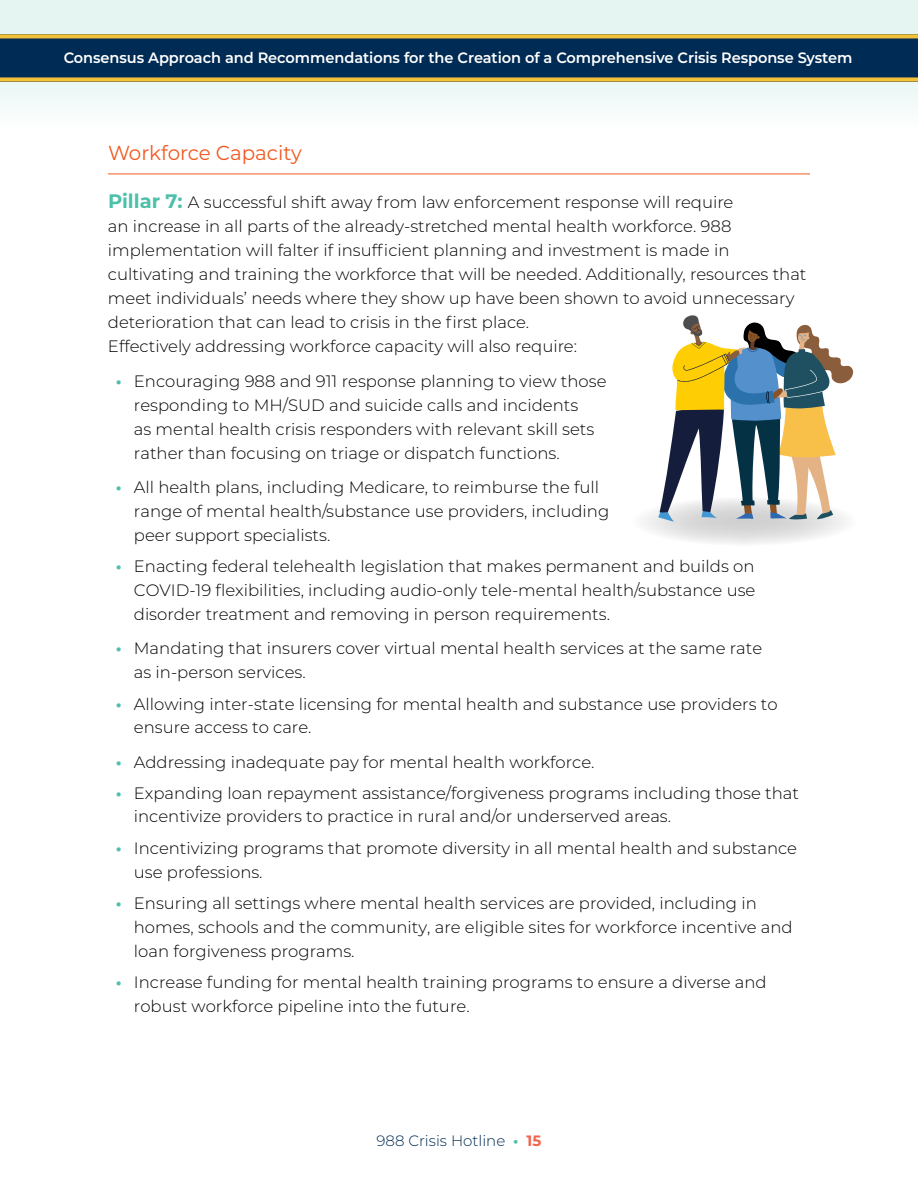
<style>
.page{position:relative;width:918px;height:1188px;background:#fff}
.page>*{position:absolute;margin:0;border:0;box-sizing:border-box;transform-origin:0 0}
.t1{font:20.25px "Montserrat";letter-spacing:-.005em;color:#f25921}
.t2{font:300 16.5px/24px "Montserrat";color:#000}
.t3{font:600 15px "Montserrat";letter-spacing:-.005em;color:#fff}
.t4{font:300 15px "Montserrat";color:#002b54}
.s1{font-weight:700;font-size:19.5px;color:#4dc0aa}
.s2{font-weight:700;color:#4dc0aa}
.s3{font-weight:700;color:#f1644c}
</style>
<div class="page">
<div style="left:0;top:66px;width:918px;height:74px;background:#f5fbfa"></div>
<div style="left:0;top:0;width:918px;height:58px;background:#e4f5f2"></div>
<div style="left:0;top:34px;width:918px;height:48px;background:#002b54"></div>
<div style="left:0;top:77px;width:918px;height:5px;background:#f2c039"></div>
<svg style="left:0;top:34px;width:918px;height:4px;background:#e2b63a"></svg>
<hr style="left:108px;top:174px;width:702px;height:1px;background:#f25921">
<svg style="left:630px;top:497px;width:229px;height:49px"></svg>
<svg style="left:658px;top:315px;width:195px;height:206px"></svg>
<p class="t3" style="left:64px;top:47px;width:790px">Consensus Approach and Recommendations for the Creation of a Comprehensive Crisis Response System</p>
<p class="t1" style="left:108px;top:139px;width:196px">Workforce Capacity</p>
<p class="t2" style="left:108px;top:190px;width:700px"><span class="s1">Pillar 7:</span> A successful shift away from law enforcement response will require<br>an increase in all parts of the already-stretched mental health workforce. 988 implementation will falter if insufficient planning and investment is made in cultivating and training the workforce that will be needed. Additionally, resources that meet individuals’ needs where they show up have been shown to avoid unnecessary deterioration that can lead to crisis in the first place.<br>Effectively addressing workforce capacity will also require:</p>
<p class="t2" style="left:134px;top:368px;width:474px;text-indent:-18px"><span class="s2">•</span> Encouraging 988 and 911 response planning to view those responding to MH/SUD and suicide calls and incidents<br>as mental health crisis responders with relevant skill sets rather than focusing on triage or dispatch functions.</p>
<p class="t2" style="left:134px;top:475px;width:477px;text-indent:-18px"><span class="s2">•</span> All health plans, including Medicare, to reimburse the full range of mental health/substance use providers, including peer support specialists.</p>
<p class="t2" style="left:134px;top:554px;width:623px;text-align:justify;text-indent:-18px"><span class="s2">•</span> Enacting federal telehealth legislation that makes permanent and builds on COVID-19 flexibilities, including audio-only tele-mental health/substance use disorder treatment and removing in person requirements.</p>
<p class="t2" style="left:134px;top:636px;width:630px;text-indent:-18px"><span class="s2">•</span> Mandating that insurers cover virtual mental health services at the same rate as in-person services.</p>
<p class="t2" style="left:134px;top:691px;width:645px;text-indent:-18px"><span class="s2">•</span> Allowing inter-state licensing for mental health and substance use providers to ensure access to care.</p>
<p class="t2" style="left:116px;top:750px;width:480px"><span class="s2">•</span> Addressing inadequate pay for mental health workforce.</p>
<p class="t2" style="left:134px;top:781px;width:667px;line-height:23.5px;text-indent:-18px"><span class="s2">•</span> Expanding loan repayment assistance/forgiveness programs including those that incentivize providers to practice in rural and/or underserved areas.</p>
<p class="t2" style="left:134px;top:836px;width:665px;text-indent:-18px"><span class="s2">•</span> Incentivizing programs that promote diversity in all mental health and substance use professions.</p>
<p class="t2" style="left:134px;top:891px;width:660px;text-indent:-18px"><span class="s2">•</span> Ensuring all settings where mental health services are provided, including in homes, schools and the community, are eligible sites for workforce incentive and loan forgiveness programs.</p>
<p class="t2" style="left:134px;top:970px;width:634px;text-indent:-18px"><span class="s2">•</span> Increase funding for mental health training programs to ensure a diverse and robust workforce pipeline into the future.</p>
<p class="t4" style="left:377px;top:1131px;width:166px">988 Crisis Hotline <span class="s2">•</span> <span class="s3">15</span></p>
</div>
